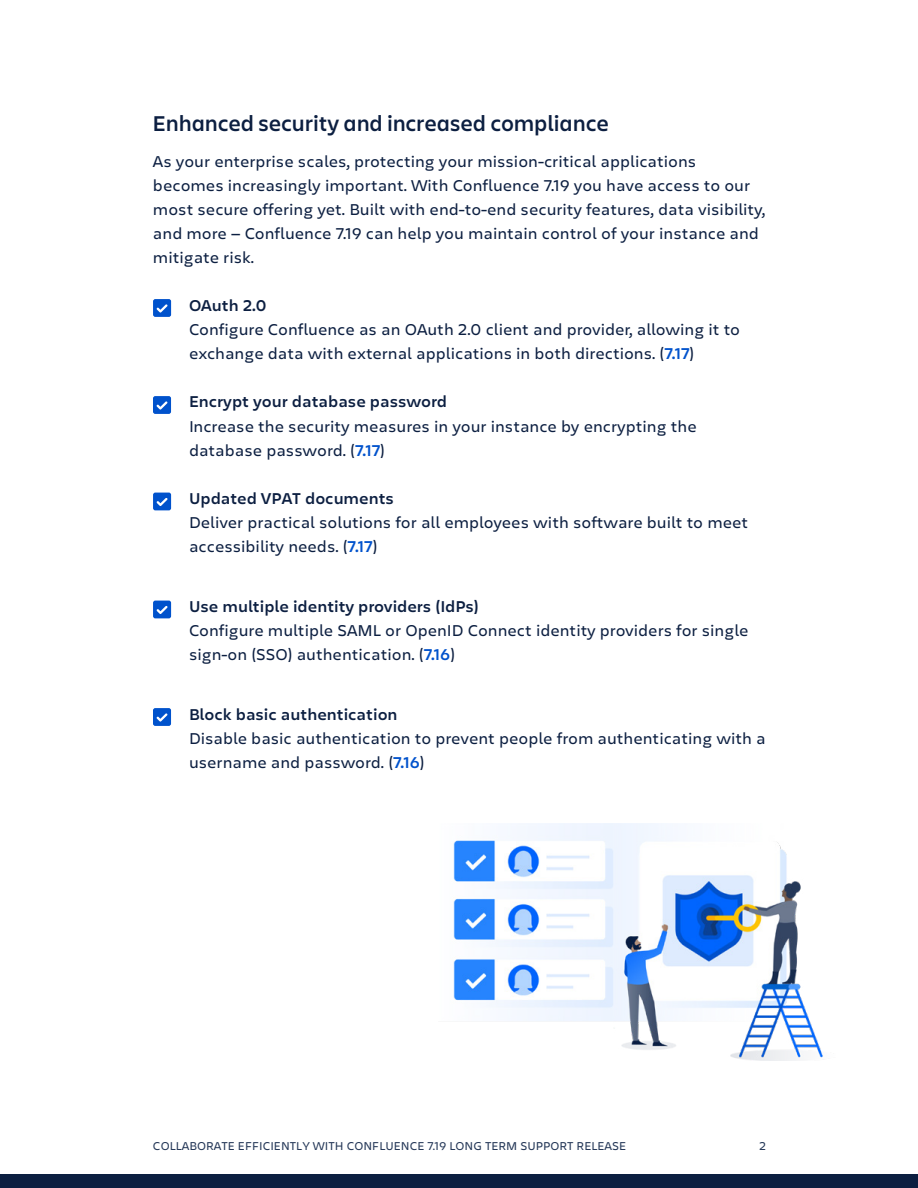
<style>
.page{position:relative;width:918px;height:1188px;background:#fff}
.page>*{position:absolute;margin:0;border:0;box-sizing:border-box;transform-origin:0 0}
.t1{font:600 22.5px "Charlie Display";letter-spacing:.025em;color:#0c1f41}
.t2{font:16.5px/24px "Charlie Text";color:#0c1f41}
.t3{font:600 16.5px "Charlie Text";color:#0c1f41}
.t4{font:12px "Charlie Text";color:#253858}
.s1{font-weight:600;color:#0052cc}
</style>
<div class="page">
<div style="left:153px;top:299px;width:18px;height:18px;background:#0052cc;border-radius:2px"></div>
<svg style="left:157px;top:304px;width:11px;height:9px"></svg>
<div style="left:153px;top:493px;width:18px;height:17px;background:#0052cc;border-radius:2px"></div>
<svg style="left:157px;top:498px;width:11px;height:8px"></svg>
<div style="left:153px;top:601px;width:18px;height:17px;background:#0052cc;border-radius:2px"></div>
<svg style="left:157px;top:606px;width:11px;height:8px"></svg>
<div style="left:153px;top:396px;width:18px;height:18px;background:#0052cc;border-radius:2px"></div>
<svg style="left:156px;top:401px;width:12px;height:9px"></svg>
<div style="left:153px;top:708px;width:18px;height:18px;background:#0052cc;border-radius:2px"></div>
<svg style="left:156px;top:713px;width:12px;height:9px"></svg>
<div style="left:0;top:1174px;width:918px;height:14px;background:#0c1f41"></div>
<img style="left:453px;top:824px;width:370px;height:236px">
<h1 class="t1" style="left:153px;top:108px;width:457px">Enhanced security and increased compliance</h1>
<p class="t2" style="left:153px;top:149px;width:614px">As your enterprise scales, protecting your mission-critical applications becomes increasingly important. With Confluence 7.19 you have access to our most secure offering yet. Built with end-to-end security features, data visibility, and more — Confluence 7.19 can help you maintain control of your instance and mitigate risk.</p>
<p class="t3" style="left:189px;top:294px;width:79px">OAuth 2.0</p>
<p class="t2" style="left:189px;top:317px;width:553px">Configure Confluence as an OAuth 2.0 client and provider, allowing it to exchange data with external applications in both directions. (<span class="s1">7.17</span>)</p>
<p class="t3" style="left:189px;top:390px;width:260px">Encrypt your database password</p>
<p class="t2" style="left:189px;top:413px;width:509px">Increase the security measures in your instance by encrypting the database password. (<span class="s1">7.17</span>)</p>
<p class="t3" style="left:189px;top:486px;width:206px">Updated VPAT documents</p>
<p class="t2" style="left:189px;top:509px;width:561px">Deliver practical solutions for all employees with software built to meet accessibility needs. (<span class="s1">7.17</span>)</p>
<p class="t3" style="left:189px;top:594px;width:291px">Use multiple identity providers (IdPs)</p>
<p class="t2" style="left:189px;top:617px;width:561px">Configure multiple SAML or OpenID Connect identity providers for single sign-on (SSO) authentication. (<span class="s1">7.16</span>)</p>
<p class="t3" style="left:189px;top:702px;width:210px">Block basic authentication</p>
<p class="t2" style="left:189px;top:725px;width:578px">Disable basic authentication to prevent people from authenticating with a username and password. (<span class="s1">7.16</span>)</p>
<p class="t4" style="left:153px;top:1137px;width:475px">COLLABORATE EFFICIENTLY WITH CONFLUENCE 7.19 LONG TERM SUPPORT RELEASE</p>
<p class="t4" style="left:759px;top:1137px;width:8px">2</p>
</div>
